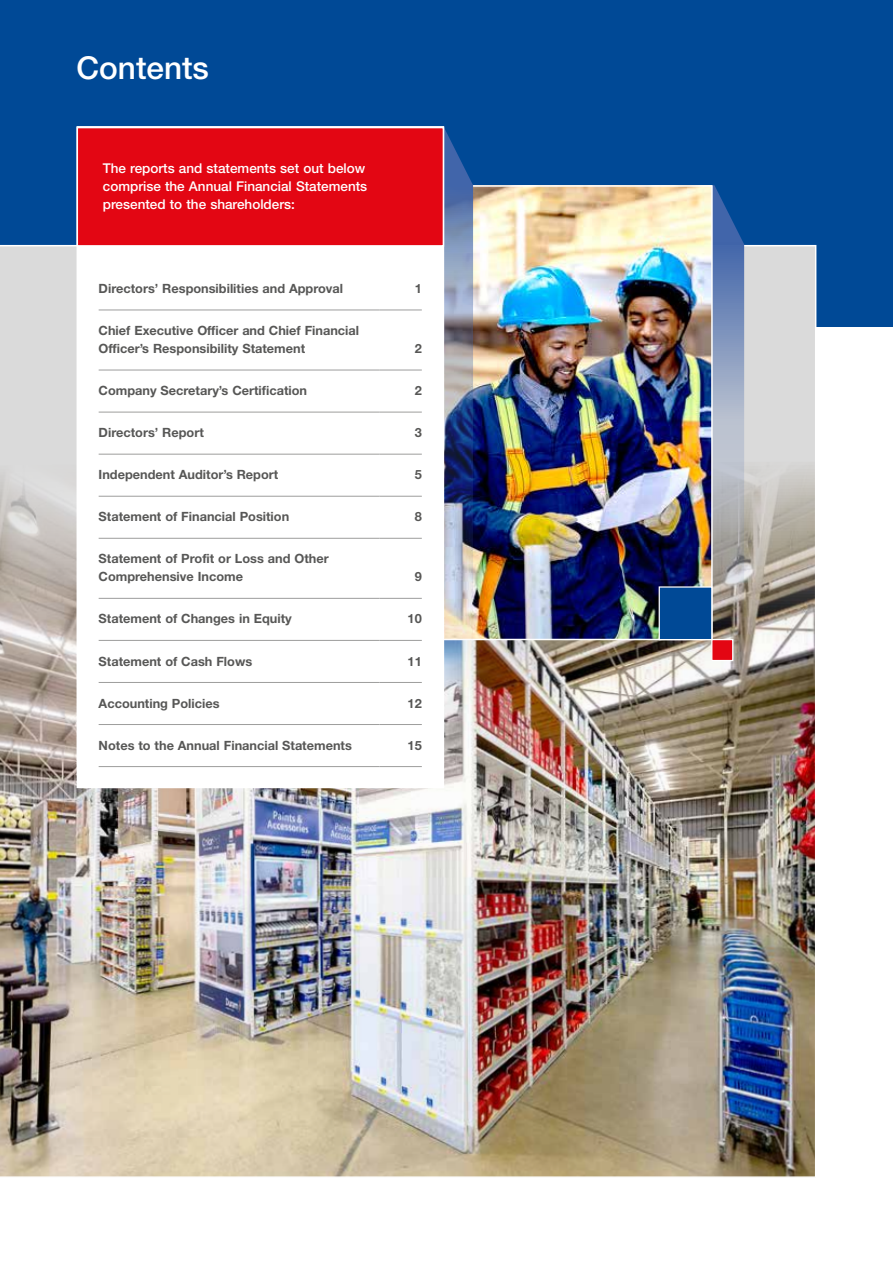
<style>
.page{position:relative;width:893px;height:1263px;background:#fff}
.page>*{position:absolute;margin:0;border:0;box-sizing:border-box;transform-origin:0 0}
.t1{font:500 31.5px "Helvetica Neue LT Pro";color:#fff}
.t2{font:500 13.5px/18px "Helvetica Neue LT Pro";color:#fff}
.t3{font:700 12.75px/18px "Helvetica Neue LT Pro";color:#575756}
</style>
<div class="page">
<div style="left:0;top:0;width:893px;height:326px;background:#004996"></div>
<img style="left:0;top:245px;width:816px;height:932px">
<img style="left:473px;top:185px;width:271px;height:501px">
<img style="left:473px;top:188px;width:237px;height:449px">
<div style="left:659px;top:586px;width:53px;height:54px;background:#004996;border:1px solid #fff"></div>
<div style="left:711px;top:639px;width:22px;height:22px;background:#e30613;border:1px solid #fff"></div>
<img style="left:77px;top:126px;width:396px;height:899px">
<div style="left:77px;top:126px;width:367px;height:662px;background:#fff"></div>
<div style="left:77px;top:127px;width:367px;height:120px;background:#e30613;border:2px solid #fff"></div>
<hr style="left:99px;top:310px;width:280px;height:1px;background:#9d9d9c">
<hr style="left:379px;top:310px;width:43px;height:1px;background:#9d9d9c">
<hr style="left:99px;top:370px;width:280px;height:1px;background:#9d9d9c">
<hr style="left:379px;top:370px;width:43px;height:1px;background:#9d9d9c">
<hr style="left:99px;top:412px;width:280px;height:1px;background:#9d9d9c">
<hr style="left:379px;top:412px;width:43px;height:1px;background:#9d9d9c">
<hr style="left:99px;top:454px;width:280px;height:1px;background:#9d9d9c">
<hr style="left:379px;top:454px;width:43px;height:1px;background:#9d9d9c">
<hr style="left:99px;top:496px;width:280px;height:1px;background:#9d9d9c">
<hr style="left:379px;top:496px;width:43px;height:1px;background:#9d9d9c">
<hr style="left:99px;top:538px;width:280px;height:1px;background:#9d9d9c">
<hr style="left:379px;top:538px;width:43px;height:1px;background:#9d9d9c">
<hr style="left:99px;top:598px;width:280px;height:1px;background:#9d9d9c">
<hr style="left:379px;top:598px;width:43px;height:1px;background:#9d9d9c">
<hr style="left:99px;top:640px;width:280px;height:1px;background:#9d9d9c">
<hr style="left:379px;top:640px;width:43px;height:1px;background:#9d9d9c">
<hr style="left:99px;top:682px;width:280px;height:1px;background:#9d9d9c">
<hr style="left:379px;top:682px;width:43px;height:1px;background:#9d9d9c">
<hr style="left:99px;top:724px;width:280px;height:1px;background:#9d9d9c">
<hr style="left:379px;top:724px;width:43px;height:1px;background:#9d9d9c">
<hr style="left:99px;top:766px;width:280px;height:1px;background:#9d9d9c">
<hr style="left:379px;top:766px;width:43px;height:1px;background:#9d9d9c">
<h1 class="t1" style="left:77px;top:49px;width:134px">Contents</h1>
<p class="t2" style="left:103px;top:159px;width:266px">The reports and statements set out below comprise the Annual Financial Statements presented to the shareholders:</p>
<p class="t3" style="left:99px;top:279px;width:246px">Directors’ Responsibilities and Approval</p>
<p class="t3" style="left:415px;top:279px;width:9px">1</p>
<p class="t3" style="left:99px;top:321px;width:262px">Chief Executive Officer and Chief Financial<br>Officer’s Responsibility Statement</p>
<p class="t3" style="left:415px;top:339px;width:9px">2</p>
<p class="t3" style="left:99px;top:381px;width:210px">Company Secretary’s Certification</p>
<p class="t3" style="left:415px;top:381px;width:9px">2</p>
<p class="t3" style="left:99px;top:423px;width:107px">Directors’ Report</p>
<p class="t3" style="left:415px;top:423px;width:9px">3</p>
<p class="t3" style="left:99px;top:465px;width:181px">Independent Auditor’s Report</p>
<p class="t3" style="left:415px;top:465px;width:9px">5</p>
<p class="t3" style="left:99px;top:507px;width:192px">Statement of Financial Position</p>
<p class="t3" style="left:415px;top:507px;width:9px">8</p>
<p class="t3" style="left:99px;top:549px;width:232px">Statement of Profit or Loss and Other<br>Comprehensive Income</p>
<p class="t3" style="left:415px;top:567px;width:9px">9</p>
<p class="t3" style="left:99px;top:610px;width:195px">Statement of Changes in Equity</p>
<p class="t3" style="left:408px;top:610px;width:16px">10</p>
<p class="t3" style="left:99px;top:652px;width:155px">Statement of Cash Flows</p>
<p class="t3" style="left:408px;top:652px;width:16px">11</p>
<p class="t3" style="left:99px;top:694px;width:122px">Accounting Policies</p>
<p class="t3" style="left:408px;top:694px;width:16px">12</p>
<p class="t3" style="left:99px;top:736px;width:255px">Notes to the Annual Financial Statements</p>
<p class="t3" style="left:408px;top:736px;width:16px">15</p>
</div>
